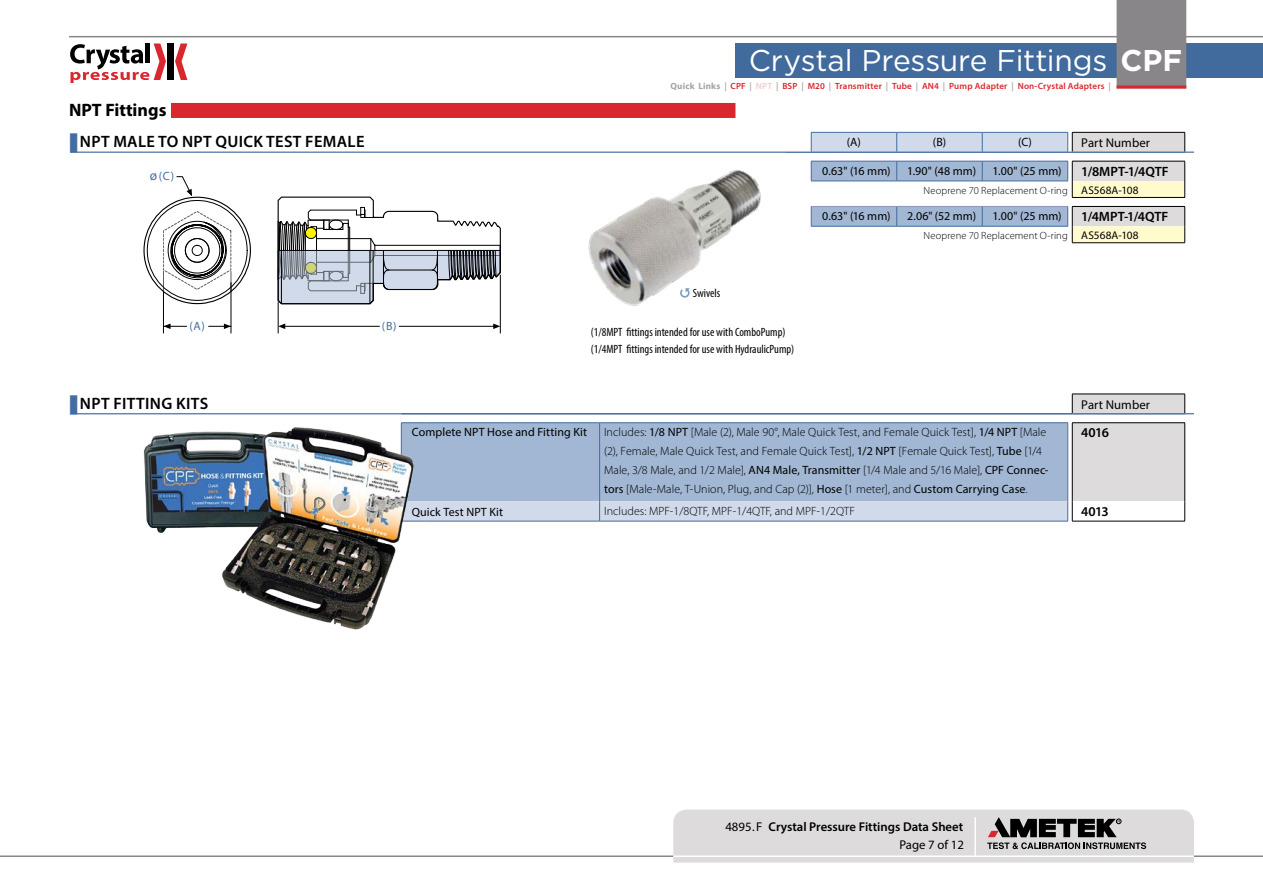
<style>
.page{position:relative;width:1263px;height:893px;background:#fff}
.page>*{position:absolute;margin:0;border:0;box-sizing:border-box;transform-origin:0 0}
.t1{font:30px "Gotham";letter-spacing:-.005em;color:#fff}
.t2{font:700 18px "Myriad Pro";color:#000}
.t3{font:600 16.5px "Myriad Pro";letter-spacing:.02em;color:#000}
.t4{font:600 13.5px "Myriad Pro";color:#000}
.t5{font:600 12.75px "Myriad Pro";color:#000}
.t6{font:12.75px "Myriad Pro";letter-spacing:.005em;color:#000}
.t7{font:300 12px/18.9px "Myriad Pro";letter-spacing:.005em;color:#000}
.t8{font:12px "Myriad Pro";letter-spacing:.01em;color:#000}
.t9{font:condensed 12px/16.5px "Myriad Pro";color:#000}
.t10{font:12px "Myriad Pro";color:#436da0}
.t11{font:300 10.5px "Myriad Pro";letter-spacing:.015em;color:#000}
.t12{font:600 9px "Myriad Pro";letter-spacing:.015em;color:#d9272e}
.s1{font-weight:700}
.s2{font-size:13.5px}
.s3{font-weight:700;color:#a5a1a4}
.s4{color:#a5a1a4}
.s5{color:#f1cece}
.s6{font-weight:400;font-size:11.25px}
.s7{font-weight:400}
</style>
<div class="page">
<hr style="left:0;top:855px;width:1263px;height:2px;background:#89868a">
<hr style="left:69px;top:36px;width:1194px;height:1px;background:#89868a">
<svg style="left:673px;top:809px;width:521px;height:54px;background:#cdcaca"></svg>
<div style="left:167px;top:44px;width:7px;height:36px;background:#000"></div>
<svg style="left:175px;top:44px;width:12px;height:36px"></svg>
<svg style="left:70px;top:44px;width:96px;height:39px"></svg>
<hr style="left:673px;top:855px;width:521px;height:2px;background:#fff">
<div style="left:740px;top:44px;width:523px;height:34px;background:#416a9d"></div>
<div style="left:1116px;top:0;width:70px;height:89px;background:#89868a"></div>
<hr style="left:1116px;top:86px;width:70px;height:3px;background:#d9272e">
<img style="left:578px;top:151px;width:201px;height:155px">
<svg style="left:277px;top:196px;width:224px;height:109px"></svg>
<hr style="left:500px;top:275px;width:1px;height:58px;background:#000">
<hr style="left:283px;top:326px;width:96px;height:1px;background:#000">
<hr style="left:278px;top:302px;width:1px;height:31px;background:#000">
<hr style="left:399px;top:326px;width:95px;height:1px;background:#000">
<svg style="left:493px;top:324px;width:7px;height:5px"></svg>
<svg style="left:278px;top:324px;width:7px;height:5px"></svg>
<hr style="left:163px;top:292px;width:1px;height:41px;background:#000">
<svg style="left:143px;top:176px;width:108px;height:129px"></svg>
<hr style="left:231px;top:282px;width:1px;height:51px;background:#000">
<svg style="left:209px;top:324px;width:22px;height:5px"></svg>
<svg style="left:164px;top:324px;width:23px;height:5px"></svg>
<hr style="left:70px;top:152px;width:1124px;height:1px;background:#436da0">
<hr style="left:70px;top:413px;width:1124px;height:1px;background:#436da0">
<svg style="left:401px;top:394px;width:784px;height:128px"></svg>
<hr style="left:1072px;top:413px;width:113px;height:1px;background:#436da0">
<svg style="left:680px;top:288px;width:10px;height:10px"></svg>
<img style="left:143px;top:421px;width:275px;height:209px">
<div style="left:69px;top:103px;width:666px;height:15px;background:#d9272e"></div>
<div style="left:69px;top:100px;width:102px;height:19px;background:#fff"></div>
<svg style="left:786px;top:132px;width:399px;height:111px"></svg>
<hr style="left:811px;top:226px;width:86px;height:1px;background:#436da0">
<hr style="left:897px;top:226px;width:85px;height:1px;background:#436da0">
<hr style="left:982px;top:226px;width:86px;height:1px;background:#436da0">
<hr style="left:1072px;top:197px;width:113px;height:1px;background:#000">
<hr style="left:1072px;top:242px;width:113px;height:1px;background:#000">
<hr style="left:1072px;top:206px;width:113px;height:1px;background:#000">
<svg style="left:70px;top:151px;width:21px;height:2px"></svg>
<svg style="left:70px;top:413px;width:21px;height:2px"></svg>
<h1 class="t1" style="left:749px;top:41px;width:435px">Crystal Pressure Fittings <span class="s1">CPF</span></h1>
<h2 class="t2" style="left:69px;top:99px;width:99px">NPT Fittings</h2>
<h3 class="t3" style="left:80px;top:131px;width:286px">NPT MALE TO NPT QUICK TEST FEMALE</h3>
<p class="t10" style="left:150px;top:170px;width:26px"><span class="s2">ø</span>(C)</p>
<p class="t10" style="left:189px;top:320px;width:17px">(A)</p>
<p class="t10" style="left:382px;top:320px;width:16px">(B)</p>
<p class="t12" style="left:670px;top:80px;width:442px"><span class="s3">Quick Links</span> <span class="s4">|</span> CPF <span class="s4">|</span> <span class="s5">NPT</span> <span class="s4">|</span> BSP <span class="s4">|</span> M20 <span class="s4">|</span> Transmitter <span class="s4">|</span> Tube <span class="s4">|</span> AN4 <span class="s4">|</span> Pump Adapter <span class="s4">|</span> Non-Crystal Adapters <span class="s4">|</span></p>
<p class="t9" style="left:693px;top:284px;width:29px">Swivels</p>
<p class="t9" style="left:591px;top:324px;width:205px">(1/8MPT fittings intended for use with ComboPump) (1/4MPT fittings intended for use with HydraulicPump)</p>
<p class="t8" style="left:847px;top:134px;width:16px">(A)</p>
<p class="t8" style="left:933px;top:134px;width:15px">(B)</p>
<p class="t8" style="left:1018px;top:134px;width:15px">(C)</p>
<p class="t6" style="left:1081px;top:135px;width:70px">Part Number</p>
<p class="t8" style="left:822px;top:163px;width:70px">0.63" (16 mm)</p>
<p class="t8" style="left:907px;top:163px;width:70px">1.90" (48 mm)</p>
<p class="t8" style="left:992px;top:163px;width:71px">1.00" (25 mm)</p>
<p class="t4" style="left:1081px;top:163px;width:89px">1/8MPT-1/4QTF</p>
<p class="t11" style="left:923px;top:184px;width:217px">Neoprene 70 Replacement O-ring <span class="s6">AS568A-108</span></p>
<p class="t8" style="left:822px;top:209px;width:70px">0.63" (16 mm)</p>
<p class="t8" style="left:907px;top:209px;width:70px">2.06" (52 mm)</p>
<p class="t8" style="left:992px;top:209px;width:71px">1.00" (25 mm)</p>
<p class="t4" style="left:1081px;top:208px;width:88px">1/4MPT-1/4QTF</p>
<p class="t11" style="left:923px;top:229px;width:217px">Neoprene 70 Replacement O-ring <span class="s6">AS568A-108</span></p>
<h3 class="t3" style="left:80px;top:393px;width:130px">NPT FITTING KITS</h3>
<p class="t6" style="left:1081px;top:396px;width:70px">Part Number</p>
<p class="t8" style="left:412px;top:425px;width:177px">Complete NPT Hose and Fitting Kit</p>
<p class="t7" style="left:604px;top:423px;width:446px">Includes: <span class="s7">1/8 NPT</span> [Male (2), Male 90°, Male Quick Test, and Female Quick Test], <span class="s7">1/4 NPT</span> [Male (2), Female, Male Quick Test, and Female Quick Test], <span class="s7">1/2 NPT</span> [Female Quick Test], <span class="s7">Tube</span> [1/4<br>Male, 3/8 Male, and 1/2 Male], <span class="s7">AN4 Male, Transmitter</span> [1/4 Male and 5/16 Male], <span class="s7">CPF Connec&shy;tors</span> [Male-Male, T-Union, Plug, and Cap (2)], <span class="s7">Hose</span> [1 meter], and <span class="s7">Custom Carrying Case</span>.</p>
<p class="t4" style="left:1081px;top:424px;width:29px">4016</p>
<p class="t8" style="left:412px;top:504px;width:93px">Quick Test NPT Kit</p>
<p class="t7" style="left:604px;top:501px;width:252px">Includes: MPF-1/8QTF, MPF-1/4QTF, and MPF-1/2QTF</p>
<p class="t4" style="left:1081px;top:503px;width:29px">4013</p>
<p class="t5" style="left:725px;top:818px;width:239px"><span class="s7">4895.F</span> Crystal Pressure Fittings Data Sheet</p>
<p class="t6" style="left:899px;top:837px;width:66px">Page 7 of 12</p>
</div>
